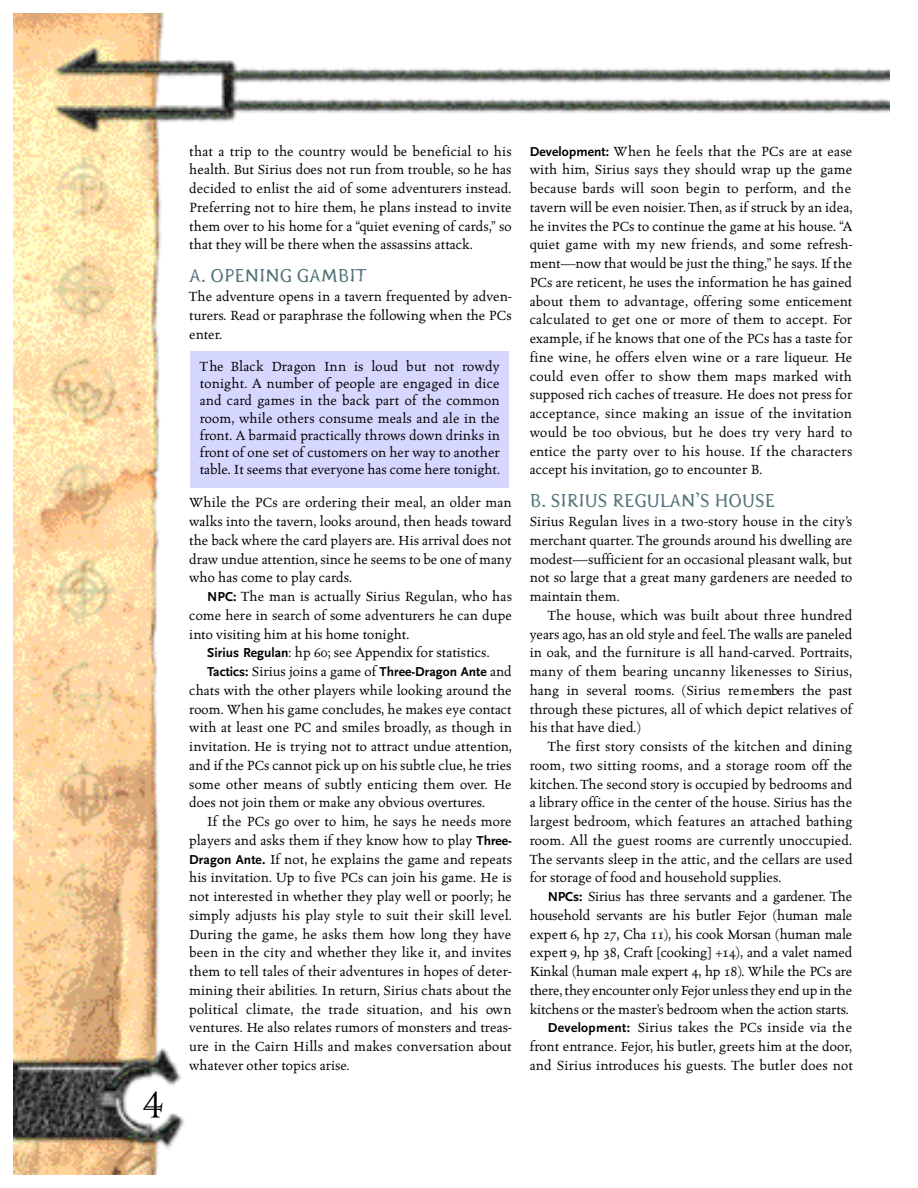
<style>
.page{position:relative;width:918px;height:1188px;background:#fff}
.page>*{position:absolute;margin:0;border:0;box-sizing:border-box;transform-origin:0 0}
.t1{font:34.5px "Alchemy Gold A24";color:#000}
.t2{font:18px "Pterra dactyl";color:#56747b}
.t3{font:15px/18.8px "Celestia Antiqua";color:#000;text-align:justify}
.t4{font:700 13.5px "Scala Sans LF";color:#000}
.s1{font-family:"Scala Sans LF";font-weight:700;font-size:13.5px}
.s2{font-family:"Celestia Antiqua";font-weight:400;font-size:15px}
</style>
<div class="page">
<img style="left:14px;top:14px;width:876px;height:1161px">
<div style="left:191px;top:351px;width:318px;height:137px;background:#d6d7ff"></div>
<h1 class="t1" style="left:143px;top:1085px;width:22px">4</h1>
<p class="t3" style="left:189px;top:142px;width:324px">that a trip to the country would be beneficial to his health. But Sirius does not run from trouble, so he has decided to enlist the aid of some adventurers instead.<br>Preferring not to hire them, he plans instead to invite them over to his home for a “quiet evening of cards,” so that they will be there when the assassins attack.</p>
<p class="t2" style="left:189px;top:269px;width:178px">A. OPENING GAMBIT</p>
<p class="t3" style="left:189px;top:288px;width:324px">The adventure opens in a tavern frequented by adven&shy;turers. Read or paraphrase the following when the PCs enter.</p>
<p class="t3" style="left:200px;top:358px;width:302px;line-height:17.2px">T he Black Dragon Inn is loud but not rowd y tonight. A number of people are engaged in dice and card games in the back part of the common room, while others consume meals and ale in the front. A barmaid practically throws down drinks in front of one set of customers on her way to another table. It seems that everyone has come here tonight.</p>
<p class="t3" style="left:189px;top:494px;width:324px">While the PCs are ordering their meal, an older man walks into the tavern, looks around, then heads toward the back where the card players are. His arrival does not draw undue attention, since he seems to be one of many who has come to play cards.</p>
<p class="t3" style="left:189px;top:588px;width:324px;text-indent:18px"><span class="s1">NPC:</span> The man is actually Sirius Regulan, who has come here in search of some adventurers he can dupe into visiting him at his home tonight.</p>
<p class="t3" style="left:207px;top:644px;width:284px"><span class="s1">Sirius Regulan</span>: hp 60; see Appendix for statistics.</p>
<p class="t4" style="left:207px;top:666px;width:306px">Tactics: <span class="s2">Sirius joins a game of</span> Three-Dragon Ante <span class="s2">and</span></p>
<p class="t3" style="left:189px;top:682px;width:324px">chats with the other players while looking around the room. When his game concludes, he makes eye contact with at least one PC and smiles broadly, as though in invitation. He is trying not to attract undue attention, and if the PCs cannot pick up on his subtle clue, he tries some other means of subtly enticing them over. He does not join them or make any obvious overtures.</p>
<p class="t3" style="left:189px;top:813px;width:324px;text-indent:18px">If the PCs go over to him, he says he needs more players and asks them if they know how to play <span class="s1">Three-Dragon Ante.</span> If not, he explains the game and repeats his invitation. Up to five PCs can join his game. He is not interested in whether they play well or poorly; he simply adjusts his play style to suit their skill level.<br>During the game, he asks them how long they have been in the city and whether they like it, and invites them to tell tales of their adventures in hopes of deter&shy;mining their abilities. In return, Sirius chats about the political climate, the trade situation, and his ow n ventures. He also relates rumors of monsters and treas&shy;ure in the Cairn Hills and makes conversation about whatever other topics arise.</p>
<p class="t3" style="left:530px;top:142px;width:324px"><span class="s1">Development:</span> When he feels that the PCs are at ease with him, Sirius says they should wrap up the game because bards will soon begin to perform, and the tavern will be even noisier. Then, as if struck by an idea, he invites the PCs to continue the game at his house. “A quiet game with my new friends, and some refresh&shy;ment—now that would be just the thing,” he says. If the PCs are reticent, he uses the information he has gained about them to advantage, offering some enticement calculated to get one or more of them to accept. For example, if he knows that one of the PCs has a taste for fine wine, he offers elven wine or a rare liqueur. He could even offer to show them maps marked with supposed rich caches of treasure. He does not press for acceptance, since making an issue of the invitation would be too obvious, but he does try very hard to entice the party over to his house. If the characters accept his invitation, go to encounter B.</p>
<p class="t2" style="left:530px;top:494px;width:247px">B. SIRIUS REGULAN’S HOUSE</p>
<p class="t3" style="left:530px;top:513px;width:324px">Sirius Regulan lives in a two-story house in the city’s merchant quarter. The grounds around his dwelling are modest—sufficient for an occasional pleasant walk, but not so large that a great many gardeners are needed to maintain them.</p>
<p class="t3" style="left:530px;top:607px;width:324px;text-indent:18px">The house, which was built about three hundred years ago, has an old style and feel. The walls are paneled in oak, and the furniture is all hand-carved. Portraits, many of them bearing uncanny likenesses to Sirius, hang in several ro o m s. (Sirius re m e mbers the past through these pictures, all of which depict relatives of his that have died.)</p>
<p class="t3" style="left:530px;top:738px;width:324px;text-indent:18px">The first story consists of the kitchen and dining room, two sitting rooms, and a storage room off the kitchen. The second story is occupied by bedrooms and a library office in the center of the house. Sirius has the largest bedroom, which features an attached bathing room. All the guest rooms are currently unoccupied.<br>The servants sleep in the attic, and the cellars are used for storage of food and household supplies.</p>
<p class="t3" style="left:530px;top:888px;width:325px;text-align:right"><span class="s1">NPCs:</span> Sirius has three serva nts and a gard e n e r. T he household serva nts are his butler Fejor (human male e x p e rt 6, hp 27, Cha 11), his cook Morsan (human male e x p e rt 9, hp 38, Craft [cooking] +14), and a valet named Kinkal (human male expert 4, hp 18). While the PCs are the re,they encounter only Fejor unless they end up in the k itc hens or the master’s bedroom when the action starts.<br><span class="s1">Development:</span> Sirius takes the PCs inside via the front entrance. Fejor, his butler, greets him at the door, and Sirius introduces his guests. The butler does not</p>
</div>
